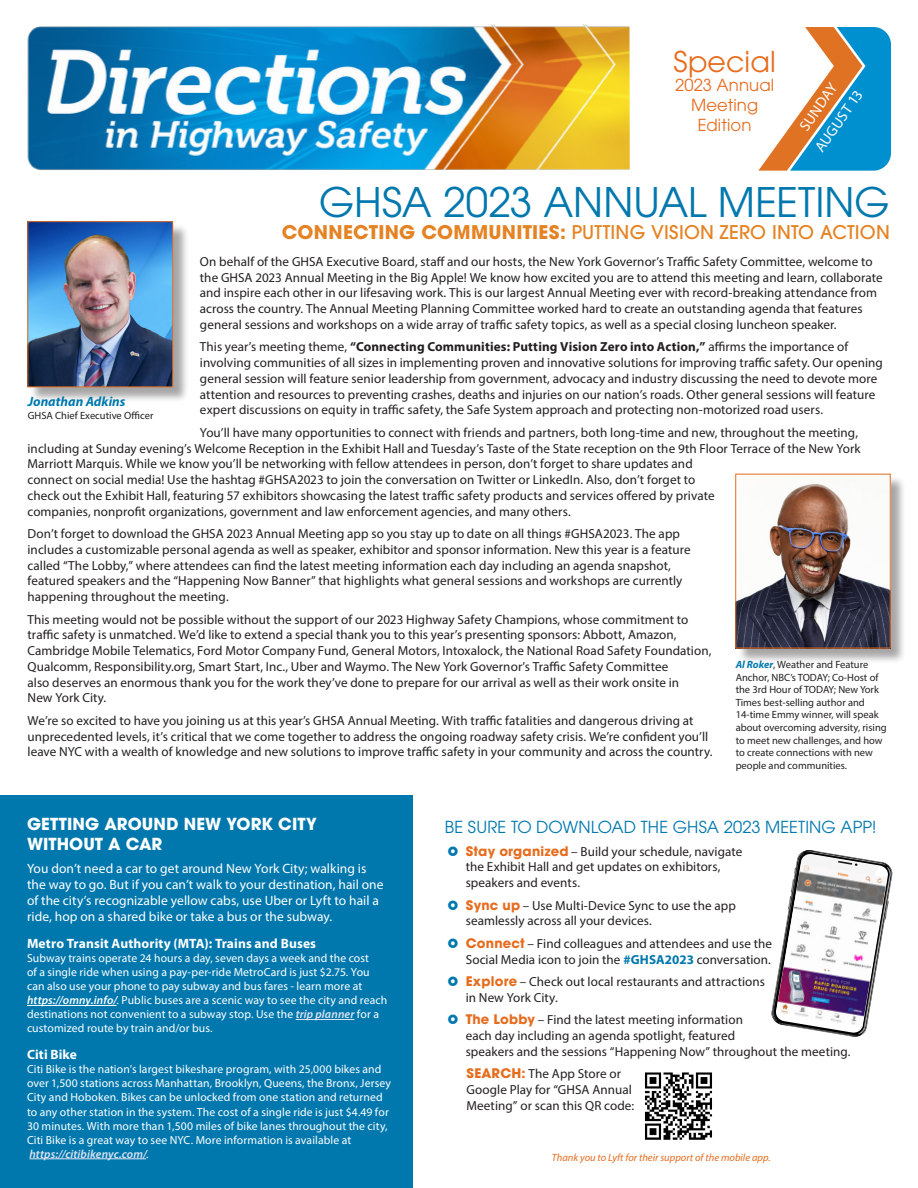
<style>
.page{position:relative;width:918px;height:1188px;background:#fff}
.page>*{position:absolute;margin:0;border:0;box-sizing:border-box;transform-origin:0 0}
.Section_Title{font:40.5px "ITC Avant Garde Pro";color:#0078ae}
.t1{font:28.5px "ITC Avant Garde Pro";color:#e66c1e}
.Heading_1{font:500 18.75px "ITC Avant Garde Pro";letter-spacing:.01em;color:#e58324}
.Section_Title-2{font:16.5px "ITC Avant Garde Pro";letter-spacing:.005em;color:#0078ae}
.Call_Out_Box{font:700 16.5px/19.8px "ITC Avant Garde Pro";letter-spacing:.005em;color:#fff}
.t2{font:16.5px/19.8px "ITC Avant Garde Pro";letter-spacing:.01em;color:#e66c1e;text-align:center}
.t3{font:15px/24.8px "Myriad Pro";color:#fff;text-align:center}
.Call_Out_box_text{font:13.5px/16.2px "Myriad Pro";letter-spacing:.005em;color:#fff}
.Call_Out_Box_2{font:700 13.5px "Myriad Pro";letter-spacing:.01em;color:#fff}
.Photo_name{font:italic 700 13.5px "Myriad Pro";color:#0078ae}
.Body_Text{font:13.2px/15.8px "Myriad Pro";letter-spacing:.005em;color:#231f20}
.Call_Out_box_text-2{font:11.7px/14.1px "Myriad Pro";letter-spacing:.01em;color:#fff}
.Photo_title{font:10.5px/12.6px "Myriad Pro";color:#231f20}
.P_-_Sponsor{font:italic 10.5px "Myriad Pro";color:#e66c1e}
.s1{font-weight:700}
.s2{font-weight:700;font-style:italic;color:#0078ae}
.s3{font-weight:600;font-style:italic}
.s4{font-weight:600;font-style:italic;color:#e0e4f2}
.s5{font-family:"ITC Avant Garde Pro";font-weight:700;color:#e66c1e}
.s6{font-weight:700;color:#0078ae}
</style>
<div class="page">
<img style="left:27px;top:24px;width:603px;height:146px">
<svg style="left:758px;top:27px;width:133px;height:144px"></svg>
<div style="left:0;top:796px;width:413px;height:392px;background:#0078ae"></div>
<hr style="left:27px;top:1005px;width:90px;height:1px;background:#fff">
<hr style="left:296px;top:1019px;width:58px;height:1px;background:#e0e4f2">
<hr style="left:29px;top:1158px;width:117px;height:1px;background:#e0e4f2">
<div style="left:30px;top:224px;width:159px;height:179px;background:#231f20;opacity:.4"></div>
<img style="left:30px;top:223px;width:141px;height:162px">
<div style="left:28px;top:221px;width:145px;height:166px;border:1px solid #e66c1e"></div>
<div style="left:738px;top:476px;width:169px;height:188px;background:#231f20;opacity:.4"></div>
<img style="left:738px;top:476px;width:150px;height:170px">
<svg style="left:771px;top:850px;width:122px;height:187px"></svg>
<img style="left:776px;top:863px;width:111px;height:164px">
<img style="left:645px;top:1072px;width:67px;height:68px">
<h2 class="t1" style="left:674px;top:43px;width:104px">Special</h2>
<p class="t2" style="left:675px;top:75px;width:101px">2023 Annual<br>Meeting<br>Edition</p>
<p class="t3" style="left:788px;top:129px;width:73px;rotate:-55deg">SUNDAY<br>AUGUST 13</p>
<p class="Section_Title" style="left:319px;top:177px;width:572px">GHSA 2023 ANNUAL MEETING</p>
<p class="Heading_1" style="left:282px;top:221px;width:609px"><span class="s1">CONNECTING COMMUNITIES:</span> PUTTING VISION ZERO INTO ACTION</p>
<p class="Body_Text" style="left:200px;top:253px;width:684px">On behalf of the GHSA Executive Board, staff and our hosts, the New York Governor’s Traffic Safety Committee, welcome to the GHSA 2023 Annual Meeting in the Big Apple! We know how excited you are to attend this meeting and learn, collaborate and inspire each other in our lifesaving work. This is our largest Annual Meeting ever with record-breaking attendance from across the country. The Annual Meeting Planning Committee worked hard to create an outstanding agenda that features general sessions and workshops on a wide array of traffic safety topics, as well as a special closing luncheon speaker.</p>
<p class="Body_Text" style="left:200px;top:339px;width:684px">This year’s meeting theme, <span class="s1">“Connecting Communities: Putting Vision Zero into Action,”</span> affirms the importance of involving communities of all sizes in implementing proven and innovative solutions for improving traffic safety. Our opening general session will feature senior leadership from government, advocacy and industry discussing the need to devote more attention and resources to preventing crashes, deaths and injuries on our nation’s roads. Other general sessions will feature expert discussions on equity in traffic safety, the Safe System approach and protecting non-motorized road users.</p>
<p class="Body_Text" style="left:28px;top:424px;width:835px;text-indent:172px">You’ll have many opportunities to connect with friends and partners, both long-time and new, throughout the meeting, including at Sunday evening’s Welcome Reception in the Exhibit Hall and Tuesday’s Taste of the State reception on the 9th Floor Terrace of the New York Marriott Marquis. While we know you’ll be networking with fellow attendees in person, don’t forget to share updates and<br>connect on social media! Use the hashtag #GHSA2023 to join the conversation on Twitter or LinkedIn. Also, don’t forget to<br>check out the Exhibit Hall, featuring 57 exhibitors showcasing the latest traffic safety products and services offered by private<br>companies, nonprofit organizations, government and law enforcement agencies, and many others.</p>
<p class="Body_Text" style="left:28px;top:526px;width:665px">Don’t forget to download the GHSA 2023 Annual Meeting app so you stay up to date on all things #GHSA2023. The app includes a customizable personal agenda as well as speaker, exhibitor and sponsor information. New this year is a feature called “The Lobby,” where attendees can find the latest meeting information each day including an agenda snapshot, featured speakers and the “Happening Now Banner” that highlights what general sessions and workshops are currently happening throughout the meeting.</p>
<p class="Body_Text" style="left:28px;top:611px;width:685px">This meeting would not be possible without the support of our 2023 Highway Safety Champions, whose commitment to traffic safety is unmatched. We’d like to extend a special thank you to this year’s presenting sponsors: Abbott, Amazon, Cambridge Mobile Telematics, Ford Motor Company Fund, General Motors, Intoxalock, the National Road Safety Foundation, Qualcomm, Responsibility.org, Smart Start, Inc., Uber and Waymo. The New York Governor’s Traffic Safety Committee<br>also deserves an enormous thank you for the work they’ve done to prepare for our arrival as well as their work onsite in<br>New York City.</p>
<p class="Body_Text" style="left:28px;top:712px;width:686px">We’re so excited to have you joining us at this year’s GHSA Annual Meeting. With traffic fatalities and dangerous driving at unprecedented levels, it’s critical that we come together to address the ongoing roadway safety crisis. We’re confident you’ll leave NYC with a wealth of knowledge and new solutions to improve traffic safety in your community and across the country.</p>
<p class="Photo_name" style="left:28px;top:393px;width:99px">Jonathan Adkins</p>
<p class="Photo_title" style="left:28px;top:409px;width:127px">GHSA Chief Executive Officer</p>
<p class="Photo_title" style="left:736px;top:658px;width:153px"><span class="s2">Al Roker</span>, Weather and Feature<br>Anchor, NBC’s TODAY; Co-Host of the 3rd Hour of TODAY; New York<br>Times best-selling author and<br>14-time Emmy winner, will speak about overcoming adversity, rising to meet new challenges, and how to create connections with new people and communities.</p>
<p class="Call_Out_Box" style="left:27px;top:814px;width:291px">GETTING AROUND NEW YORK CITY<br>WITHOUT A CAR</p>
<p class="Call_Out_box_text" style="left:27px;top:860px;width:358px">You don’t need a car to get around New York City; walking is the way to go. But if you can’t walk to your destination, hail one of the city’s recognizable yellow cabs, use Uber or Lyft to hail a ride, hop on a shared bike or take a bus or the subway.</p>
<p class="Call_Out_Box_2" style="left:27px;top:935px;width:291px">Metro Transit Authority (MTA): Trains and Buses</p>
<p class="Call_Out_box_text-2" style="left:27px;top:951px;width:362px">Subway trains operate 24 hours a day, seven days a week and the cost<br>of a single ride when using a pay-per-ride MetroCard is just $2.75. You can also use your phone to pay subway and bus fares - learn more at <span class="s3">https://omny.info/</span>. Public buses are a scenic way to see the city and reach destinations not convenient to a subway stop. Use the <span class="s4">trip planner</span> for a customized route by train and/or bus.</p>
<p class="Call_Out_Box_2" style="left:27px;top:1046px;width:52px">Citi Bike</p>
<p class="Call_Out_box_text-2" style="left:27px;top:1062px;width:365px">Citi Bike is the nation’s largest bikeshare program, with 25,000 bikes and over 1,500 stations across Manhattan, Brooklyn, Queens, the Bronx, Jersey City and Hoboken. Bikes can be unlocked from one station and returned to any other station in the system. The cost of a single ride is just $4.49 for 30 minutes. With more than 1,500 miles of bike lanes throughout the city, Citi Bike is a great way to see NYC. More information is available at <span class="s4">https://citibikenyc.com/</span>.</p>
<p class="Section_Title-2" style="left:445px;top:817px;width:434px">BE SURE TO DOWNLOAD THE GHSA 2023 MEETING APP!</p>
<p class="Body_Text" style="left:466px;top:843px;width:278px"><span class="s5">Stay organized</span> – Build your schedule, navigate the Exhibit Hall and get updates on exhibitors, speakers and events.</p>
<p class="Body_Text" style="left:466px;top:897px;width:272px"><span class="s5">Sync up</span> – Use Multi-Device Sync to use the app seamlessly across all your devices.</p>
<p class="Body_Text" style="left:466px;top:935px;width:308px"><span class="s5">Connect</span> – Find colleagues and attendees and use the<br>Social Media icon to join the <span class="s6">#GHSA2023</span> conversation.</p>
<p class="Body_Text" style="left:466px;top:974px;width:301px"><span class="s5">Explore</span> – Check out local restaurants and attractions in New York City.</p>
<p class="Body_Text" style="left:466px;top:1012px;width:386px"><span class="s5">The Lobby</span> – Find the latest meeting information<br>each day including an agenda spotlight, featured<br>speakers and the sessions “Happening Now” throughout the meeting.</p>
<p class="Body_Text" style="left:466px;top:1066px;width:169px"><span class="s5">SEARCH:</span> The App Store or<br>Google Play for “GHSA Annual<br>Meeting” or scan this QR code:</p>
<p class="P_-_Sponsor" style="left:552px;top:1151px;width:220px">Thank you to Lyft for their support of the mobile app.</p>
</div>
